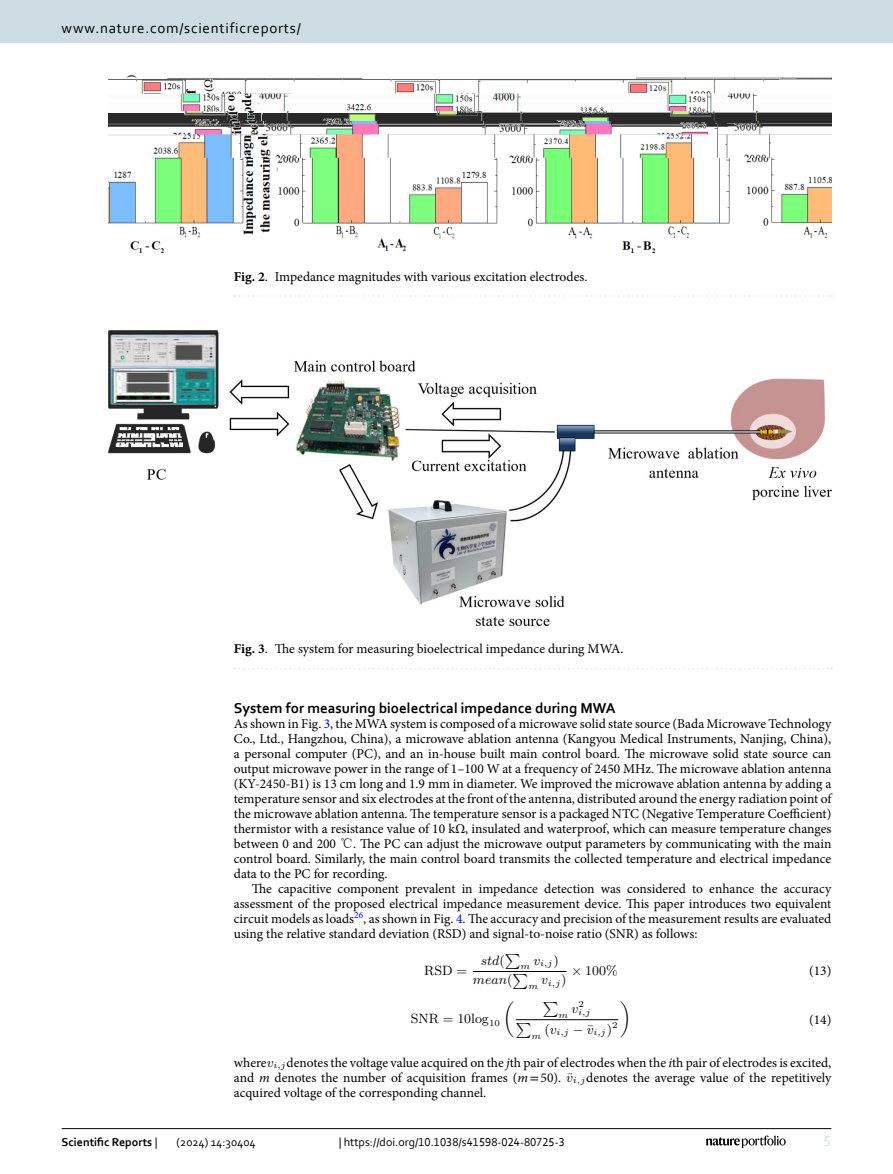
<style>
.page{position:relative;width:893px;height:1174px;background:#fff}
.page>*{position:absolute;margin:0;border:0;box-sizing:border-box;transform-origin:0 0}
.Head_2{font:700 15px "Corbel";color:#000}
.t1{font:15px "Corbel";letter-spacing:.05em;color:#000}
.t2{font:15px "LM Math Extension 10";color:#000}
.t3{font:15px "Corbel";color:#d9e4eb}
.Body_Text{font:13.5px/15px "Minion Pro";color:#000;text-align:justify}
.Body_Text_Indent{font:13.5px/15px "Minion Pro";color:#000;text-align:justify}
.Figure_Caption{font:13.5px "Minion Pro";color:#000}
.t4{font:13.5px "LM Roman 9";color:#000}
.t5{font:13.5px "LM Math Italic 9";color:#000}
.EQ{font:13.5px "Minion Pro";color:#000}
.t6{font:13.5px "SFRM0900";color:#000}
.t7{font:12px "Corbel";color:#000}
.t8{font:700 12px "Corbel";color:#000}
.t9{font:9px "LM Math Italic 6";color:#000}
.t10{font:9px "LM Roman 6";color:#000}
.s1{font-weight:700}
.s2{color:#00f}
.s3{font-family:"Sim Sun"}
.s4{font-family:"LM Roman 9"}
.s5{font-family:"SFRM0900"}
.s6{font-style:italic}
.s7{font-family:"STIX"}
.s8{font-weight:400}
</style>
<div class="page">
<hr style="left:473px;top:971px;width:94px;height:1px;background:#000">
<hr style="left:516px;top:1019px;width:102px;height:1px;background:#000">
<img style="left:108px;top:330px;width:723px;height:295px">
<svg style="left:235px;top:668px;width:597px;height:1px"></svg>
<img style="left:108px;top:76px;width:723px;height:177px">
<svg style="left:235px;top:295px;width:597px;height:2px"></svg>
<hr style="left:62px;top:1128px;width:769px;height:1px;background:#000">
<svg style="left:706px;top:1135px;width:80px;height:12px"></svg>
<div style="left:0;top:0;width:893px;height:43px;background:#cedde4"></div>
<p class="t1" style="left:62px;top:18px;width:241px">www.nature.com/scientificreports/</p>
<p class="Figure_Caption" style="left:234px;top:267px;width:355px"><span class="s1">Fig. 2</span>. Impedance magnitudes with various excitation electrodes.</p>
<p class="Figure_Caption" style="left:234px;top:640px;width:391px"><span class="s1">Fig. 3</span>. The system for measuring bioelectrical impedance during MWA.</p>
<p class="Head_2" style="left:234px;top:698px;width:383px">System for measuring bioelectrical impedance during MWA</p>
<p class="Body_Text" style="left:234px;top:716px;width:599px">As shown in Fig. <span class="s2">3</span>, the MWA system is composed of a microwave solid state source (Bada Microwave Technology Co., Ltd., Hangzhou, China), a microwave ablation antenna (Kangyou Medical Instruments, Nanjing, China), a personal computer (PC), and an in-house built main control board. The microwave solid state source can output microwave power in the range of 1–100 W at a frequency of 2450 MHz. The microwave ablation antenna (KY-2450-B1) is 13 cm long and 1.9 mm in diameter. We improved the microwave ablation antenna by adding a temperature sensor and six electrodes at the front of the antenna, distributed around the energy radiation point of the microwave ablation antenna. The temperature sensor is a packaged NTC (Negative Temperature Coefficient) thermistor with a resistance value of 10 kΩ, insulated and waterproof, which can measure temperature changes between 0 and 200 <span class="s3">℃</span>. The PC can adjust the microwave output parameters by communicating with the main control board. Similarly, the main control board transmits the collected temperature and electrical impedance data to the PC for recording.</p>
<p class="Body_Text_Indent" style="left:234px;top:881px;width:599px;text-indent:18px">The capacitive component prevalent in impedance detection was considered to enhance the accuracy assessment of the proposed electrical impedance measurement device. This paper introduces two equivalent circuit models as loads<sup>26</sup>, as shown in Fig. <span class="s2">4</span>. The accuracy and precision of the measurement results are evaluated using the relative standard deviation (RSD) and signal-to-noise ratio (SNR) as follows:</p>
<p class="t6" style="left:424px;top:962px;width:44px">RSD <span class="s4">=</span></p>
<p class="t5" style="left:481px;top:954px;width:25px">std<span class="s4">(</span></p>
<p class="t2" style="left:505px;top:939px;width:17px">∑</p>
<p class="t9" style="left:520px;top:959px;width:40px">m <sup>v</sup>i,j <sup>)</sup></p>
<p class="t5" style="left:473px;top:974px;width:41px">mean<span class="s4">(</span></p>
<p class="t2" style="left:513px;top:959px;width:17px">∑</p>
<p class="t9" style="left:528px;top:979px;width:40px">m <sup>v</sup>i,j <sup>)</sup></p>
<p class="t4" style="left:585px;top:959px;width:34px">100%</p>
<p class="EQ" style="left:809px;top:961px;width:24px">(13)</p>
<p class="t4" style="left:411px;top:1007px;width:91px"><span class="s5">SNR</span> = 10log<sub>10</sub></p>
<p class="t2" style="left:503px;top:988px;width:12px">(</p>
<p class="t2" style="left:543px;top:988px;width:17px">∑</p>
<p class="t9" style="left:558px;top:1010px;width:27px">m <sup>v</sup><sup>2</sup></p>
<p class="t2" style="left:620px;top:988px;width:12px">)</p>
<p class="t9" style="left:578px;top:1008px;width:13px">i,j</p>
<p class="t9" style="left:532px;top:1028px;width:82px">m <sup>(</sup><sup>v</sup>i,j − <sup>v</sup><sup>¯</sup>i,j <sup>)</sup></p>
<p class="t10" style="left:612px;top:1017px;width:7px">2</p>
<p class="t2" style="left:516px;top:1009px;width:17px">∑</p>
<p class="EQ" style="left:809px;top:1010px;width:24px">(14)</p>
<p class="Body_Text" style="left:234px;top:1055px;width:34px">where</p>
<p class="t9" style="left:267px;top:1061px;width:20px"><sup>v</sup>i,j</p>
<p class="Body_Text" style="left:234px;top:1055px;width:599px;text-indent:53px">denotes the voltage value acquired on the <span class="s6">j</span>th pair of electrodes when the <span class="s6">i</span>th pair of electrodes is excited, and <span class="s6">m</span> denotes the number of acquisition frames (<span class="s6">m</span><span class="s7">=</span>50).</p>
<p class="t9" style="left:566px;top:1076px;width:20px"><sup>v</sup><sup>¯</sup>i,j</p>
<p class="Body_Text" style="left:586px;top:1070px;width:247px">denotes the average value of the repetitively</p>
<p class="Body_Text" style="left:234px;top:1085px;width:254px">acquired voltage of the corresponding channel.</p>
<p class="t8" style="left:62px;top:1134px;width:97px">Scientific Reports <span class="s8">|</span></p>
<p class="t7" style="left:177px;top:1134px;width:81px">(2024) 14:30404</p>
<p class="t7" style="left:339px;top:1134px;width:228px">| https://doi.org/10.1038/s41598-024-80725-3</p>
<p class="t3" style="left:824px;top:1132px;width:9px">5</p>
</div>
